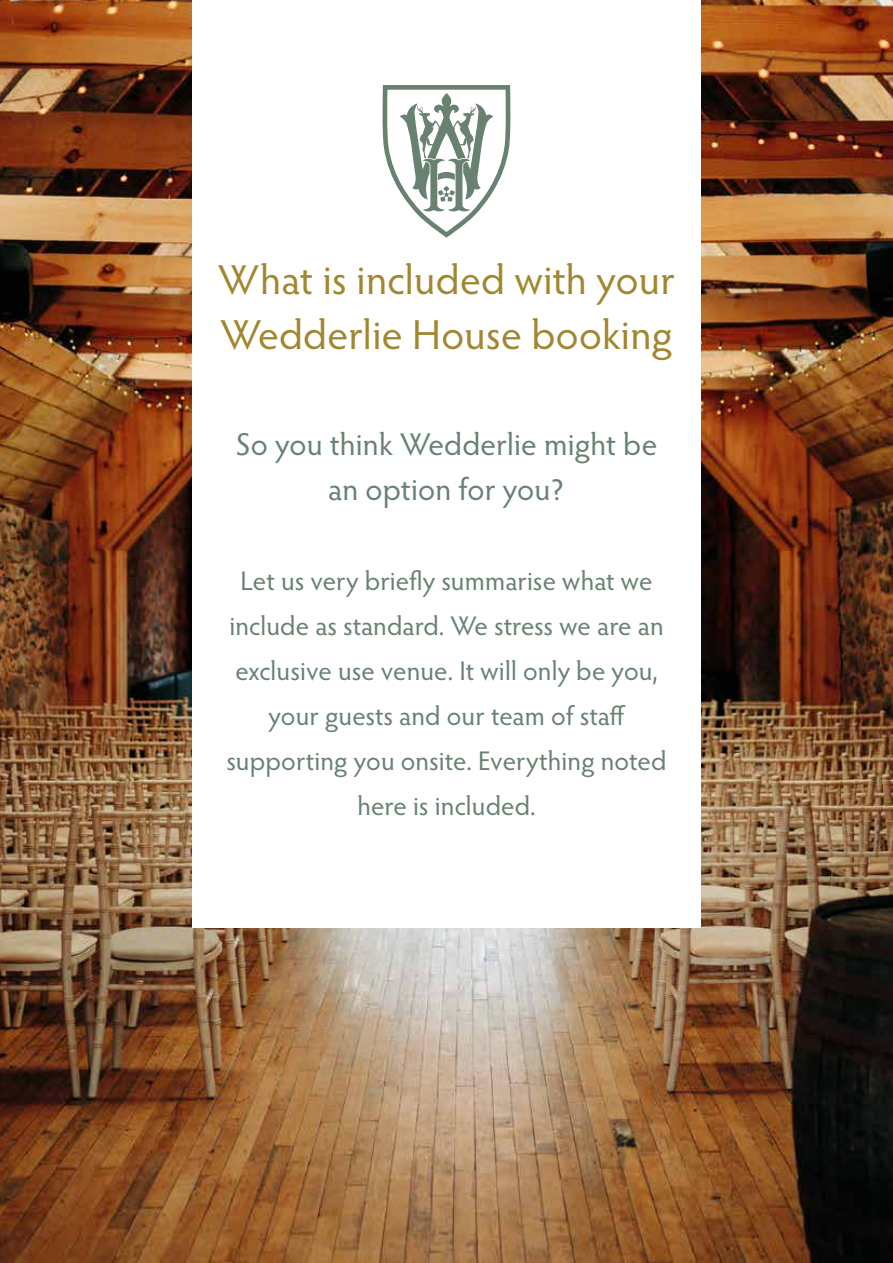
<style>
.page{position:relative;width:893px;height:1263px;background:#fff}
.page>*{position:absolute;margin:0;border:0;box-sizing:border-box;transform-origin:0 0}
.t1{font:42px/54px "Hypatia Sans Pro";letter-spacing:.005em;color:#a28730}
.t2{font:31.5px/45px "Hypatia Sans Pro";letter-spacing:.005em;color:#688171;text-align:center}
.t3{font:27px/45px "Hypatia Sans Pro";letter-spacing:.005em;color:#688171;text-align:center}
</style>
<div class="page">
<img style="left:0;top:0;width:893px;height:1263px">
<div style="left:192px;top:0;width:509px;height:927px;background:#fff"></div>
<svg style="left:382px;top:85px;width:129px;height:153px"></svg>
<h1 class="t1" style="left:218px;top:252px;width:458px">What is included with your<br>Wedderlie House booking</h1>
<p class="t2" style="left:236px;top:420px;width:423px">So you think Wedderlie might be an option for you?</p>
<p class="t3" style="left:226px;top:557px;width:442px">Let us very briefly summarise what we include as standard. We stress we are an exclusive use venue. It will only be you, your guests and our team of staff supporting you onsite. Everything noted here is included.</p>
</div>
